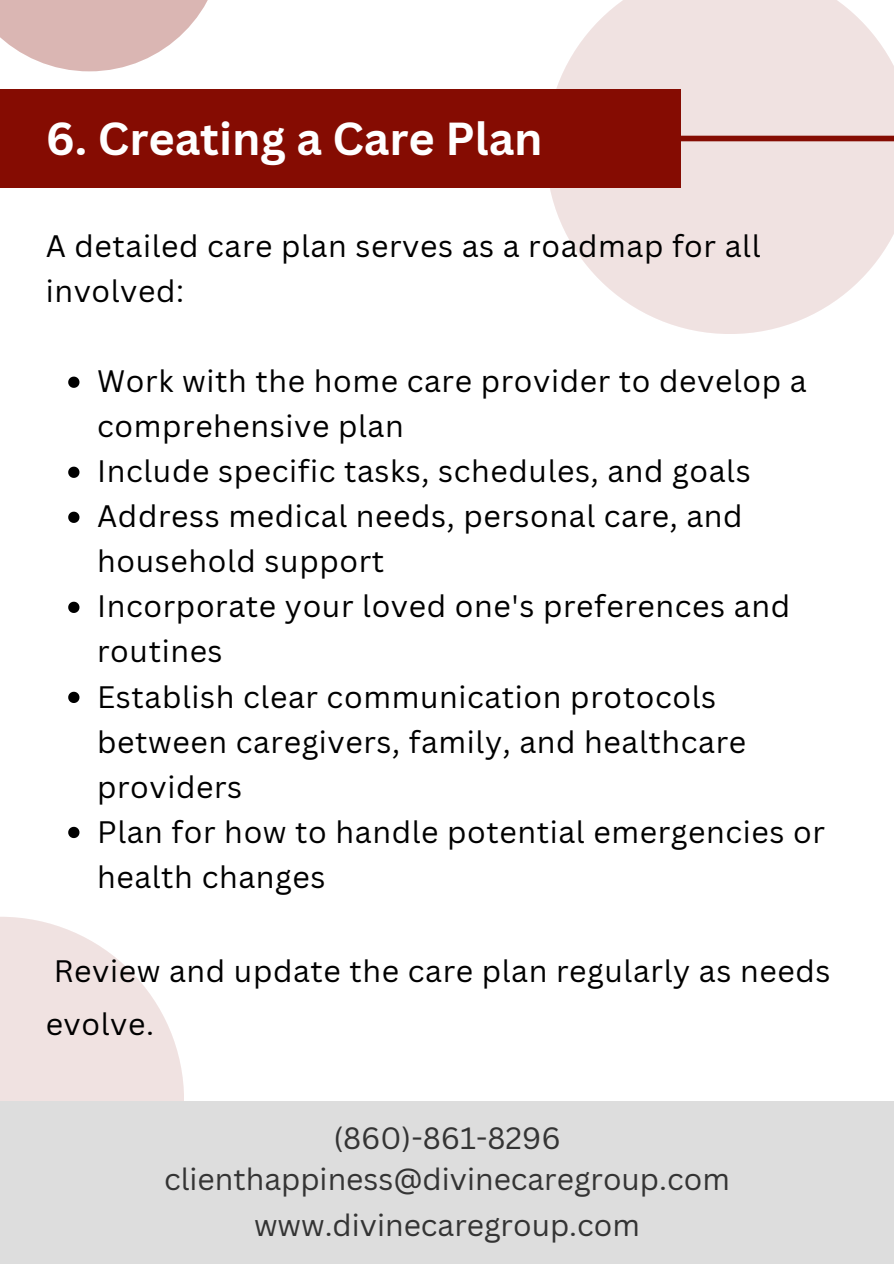
<style>
.page{position:relative;width:894px;height:1264px;background:#fff}
.page>*{position:absolute;margin:0;border:0;box-sizing:border-box;transform-origin:0 0}
.t1{font:700 45px "Canva Sans";color:#fff}
.t2{font:30.15px/45px "Canva Sans";letter-spacing:.02em;color:#000}
.t3{font:30px "Canva Sans";color:#343434}
</style>
<div class="page">
<svg style="left:550px;top:0;width:343px;height:334px;fill:#f0e2e1"></svg>
<svg style="left:0;top:917px;width:184px;height:183px;fill:#f0e2e1"></svg>
<svg style="left:0;top:0;width:208px;height:71px;fill:#dab6b3"></svg>
<div style="left:0;top:89px;width:679px;height:99px;background:#850c02"></div>
<div style="left:679px;top:136px;width:214px;height:5px;background:#850c02"></div>
<div style="left:0;top:1100px;width:893px;height:163px;background:#ddd"></div>
<svg style="left:68px;top:376px;width:11px;height:12px"></svg>
<svg style="left:68px;top:466px;width:11px;height:12px"></svg>
<svg style="left:68px;top:511px;width:11px;height:12px"></svg>
<svg style="left:68px;top:601px;width:11px;height:12px"></svg>
<svg style="left:68px;top:691px;width:11px;height:12px"></svg>
<svg style="left:68px;top:826px;width:11px;height:12px"></svg>
<p class="t1" style="left:46px;top:107px;width:498px">6. Creating a Care Plan</p>
<p class="t2" style="left:46px;top:223px;width:716px">A detailed care plan serves as a roadmap for all involved:</p>
<p class="t2" style="left:97px;top:358px;width:711px">Work with the home care provider to develop a comprehensive plan</p>
<p class="t2" style="left:97px;top:448px;width:655px">Include specific tasks, schedules, and goals</p>
<p class="t2" style="left:97px;top:493px;width:647px">Address medical needs, personal care, and household support</p>
<p class="t2" style="left:97px;top:583px;width:694px">Incorporate your loved one's preferences and routines</p>
<p class="t2" style="left:97px;top:673px;width:650px">Establish clear communication protocols between caregivers, family, and healthcare providers</p>
<p class="t2" style="left:97px;top:808px;width:729px">Plan for how to handle potential emergencies or health changes</p>
<p class="t2" style="left:46px;top:944px;width:786px;line-height:52.8px">Review and update the care plan regularly as needs evolve.</p>
<h1 class="t3" style="left:333px;top:1117px;width:229px">(860)-861-8296</h1>
<p class="t3" style="left:164px;top:1158px;width:567px">clienthappiness@divinecaregroup.com</p>
<p class="t3" style="left:254px;top:1204px;width:387px">www.divinecaregroup.com</p>
</div>
